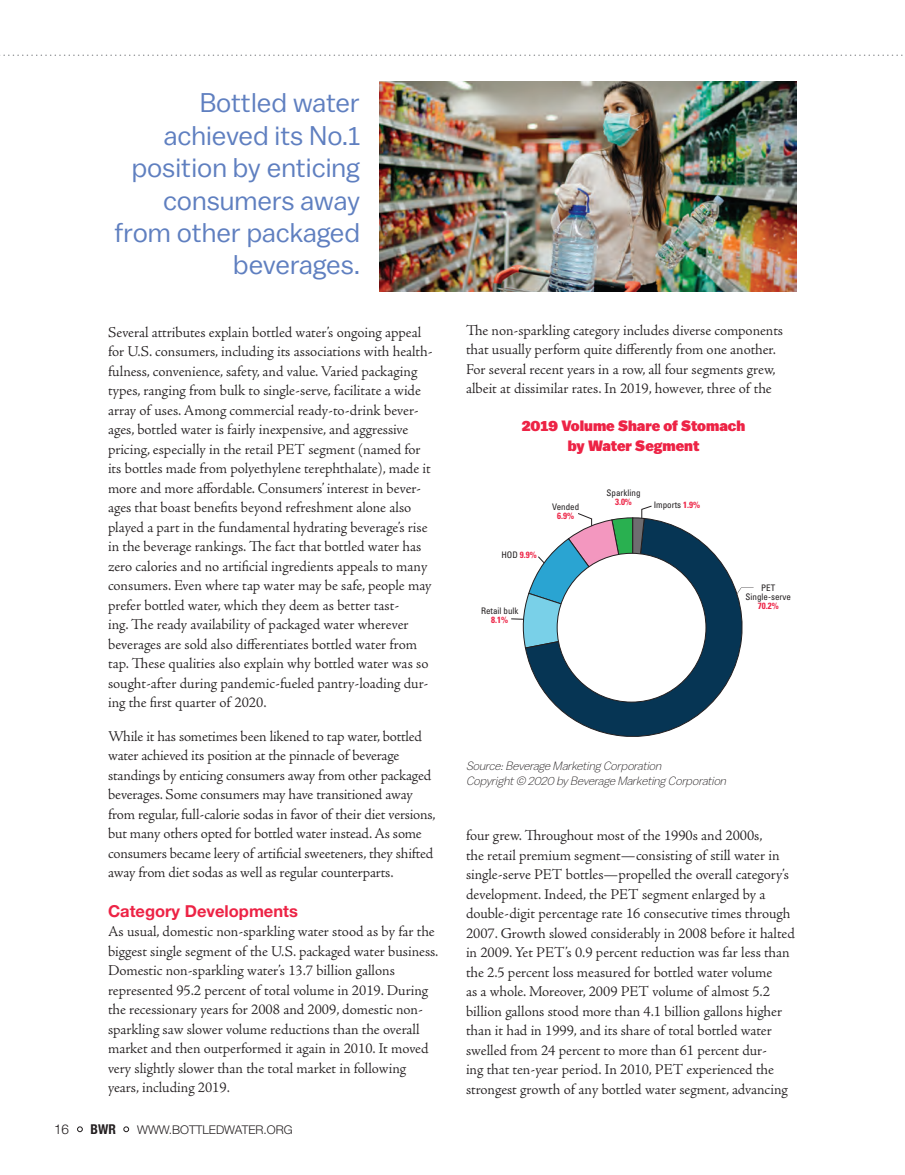
<style>
.page{position:relative;width:905px;height:1175px;background:#fff}
.page>*{position:absolute;margin:0;border:0;box-sizing:border-box;transform-origin:0 0}
.t1{font:27px/32.4px "Balto";color:#5f7fc0;text-align:right}
.t2{font:700 16.5px "Helvetica Neue LT Std";color:#ed2345}
.t3{font:300 15px/19.5px "Adobe Jenson Pro";letter-spacing:-.005em;color:#231f20}
.t4{font:900 15px/19.5px "Balto";color:#ed2345;text-align:center}
.t5{font:italic 300 12px/15px "Balto";color:#231f20}
.t6{font:300 12px "Helvetica Neue LT Std";color:#231f20}
.t7{font:condensed 9px/9px "Univers";color:#231f20;text-align:center}
.t8{font:700 condensed 9px "Univers";color:#ed2345}
.s1{font-size:13.5px}
.s2{font-family:"Helvetica Neue";font-weight:700;font-stretch:condensed;font-size:13.5px}
.s3{font-weight:400;color:#231f20}
.s4{font-weight:700;color:#ed2345}
</style>
<div class="page">
<svg style="left:0;top:54px;width:903px;height:2px"></svg>
<img style="left:380px;top:81px;width:416px;height:210px">
<svg style="left:525px;top:519px;width:222px;height:218px"></svg>
<svg style="left:511px;top:505px;width:141px;height:143px"></svg>
<div style="left:557px;top:553px;width:149px;height:149px;background:#fff;border-radius:50%"></div>
<h1 class="t1" style="left:114px;top:86px;width:247px">Bottled water achieved its No.1 position by enticing consumers away from other packaged beverages.</h1>
<p class="t3" style="left:108px;top:323px;width:326px">Several attributes explain bottled water’s ongoing appeal for U.S. consumers, including its associations with health&shy;fulness, convenience, safety, and value. Varied packaging types, ranging from bulk to single-serve, facilitate a wide array of uses. Among commercial ready-to-drink bever&shy;ages, bottled water is fairly inexpensive, and aggressive pricing, especially in the retail PET segment (named for its bottles made from polyethylene terephthalate), made it more and more affordable. Consumers’ interest in bever&shy;ages that boast benefits beyond refreshment alone also played a part in the fundamental hydrating beverage’s rise in the beverage rankings. The fact that bottled water has zero calories and no artificial ingredients appeals to many consumers. Even where tap water may be safe, people may prefer bottled water, which they deem as better tast-<br>ing. The ready availability of packaged water wherever beverages are sold also differentiates bottled water from tap. These qualities also explain why bottled water was so sought-after during pandemic-fueled pantry-loading dur&shy;ing the first quarter of 2020.</p>
<p class="t3" style="left:108px;top:726px;width:329px">While it has sometimes been likened to tap water, bottled water achieved its position at the pinnacle of beverage standings by enticing consumers away from other packaged beverages. Some consumers may have transitioned away from regular, full-calorie sodas in favor of their diet versions, but many others opted for bottled water instead. As some consumers became leery of artificial sweeteners, they shifted away from diet sodas as well as regular counterparts.</p>
<p class="t2" style="left:108px;top:900px;width:191px">Category Developments</p>
<p class="t3" style="left:108px;top:922px;width:332px">As usual, domestic non-sparkling water stood as by far the biggest single segment of the U.S. packaged water business.<br>Domestic non-sparkling water’s 13.7 billion gallons represented 95.2 percent of total volume in 2019. During the recessionary years for 2008 and 2009, domestic non&shy;sparkling saw slower volume reductions than the overall market and then outperformed it again in 2010. It moved very slightly slower than the total market in following years, including 2019.</p>
<p class="t6" style="left:54px;top:1122px;width:240px"><span class="s1">16 •</span> <span class="s2">BWR</span> <span class="s1">•</span> WWW.BOTTLEDWATER.ORG</p>
<p class="t3" style="left:466px;top:321px;width:318px">The non-sparkling category includes diverse components that usually perform quite differently from one another.<br>For several recent years in a row, all four segments grew, albeit at dissimilar rates. In 2019, however, three of the</p>
<p class="t4" style="left:521px;top:416px;width:225px">2019 Volume Share of Stomach by Water Segment</p>
<p class="t8" style="left:501px;top:550px;width:37px"><span class="s3">HOD</span> 9.9%</p>
<p class="t7" style="left:552px;top:502px;width:29px">Vended</p>
<p class="t8" style="left:557px;top:510px;width:18px">6.9%</p>
<p class="t7" style="left:481px;top:606px;width:39px">Retail bulk</p>
<p class="t8" style="left:491px;top:614px;width:18px">8.1%</p>
<p class="t7" style="left:606px;top:488px;width:35px">Sparkling</p>
<p class="t8" style="left:615px;top:496px;width:18px">3.0%</p>
<p class="t7" style="left:653px;top:500px;width:48px">Imports <span class="s4">1.9%</span></p>
<p class="t7" style="left:745px;top:583px;width:47px">PET<br>Single-serve</p>
<p class="t8" style="left:757px;top:600px;width:22px">70.2%</p>
<p class="t5" style="left:466px;top:758px;width:264px">Source:Beverage Marketing Corporation<br>Copyright© 2020 byBeverage Marketing Corporation</p>
<p class="t3" style="left:466px;top:826px;width:330px">four grew. Throughout most of the 1990s and 2000s,<br>the retail premium segment—consisting of still water in single-serve PET bottles—propelled the overall category’s development. Indeed, the PET segment enlarged by a double-digit percentage rate 16 consecutive times through 2007. Growth slowed considerably in 2008 before it halted in 2009. Yet PET’s 0.9 percent reduction was far less than the 2.5 percent loss measured for bottled water volume<br>as a whole. Moreover, 2009 PET volume of almost 5.2 billion gallons stood more than 4.1 billion gallons higher than it had in 1999, and its share of total bottled water swelled from 24 percent to more than 61 percent dur-<br>ing that ten-year period. In 2010, PET experienced the strongest growth of any bottled water segment, advancing</p>
</div>
